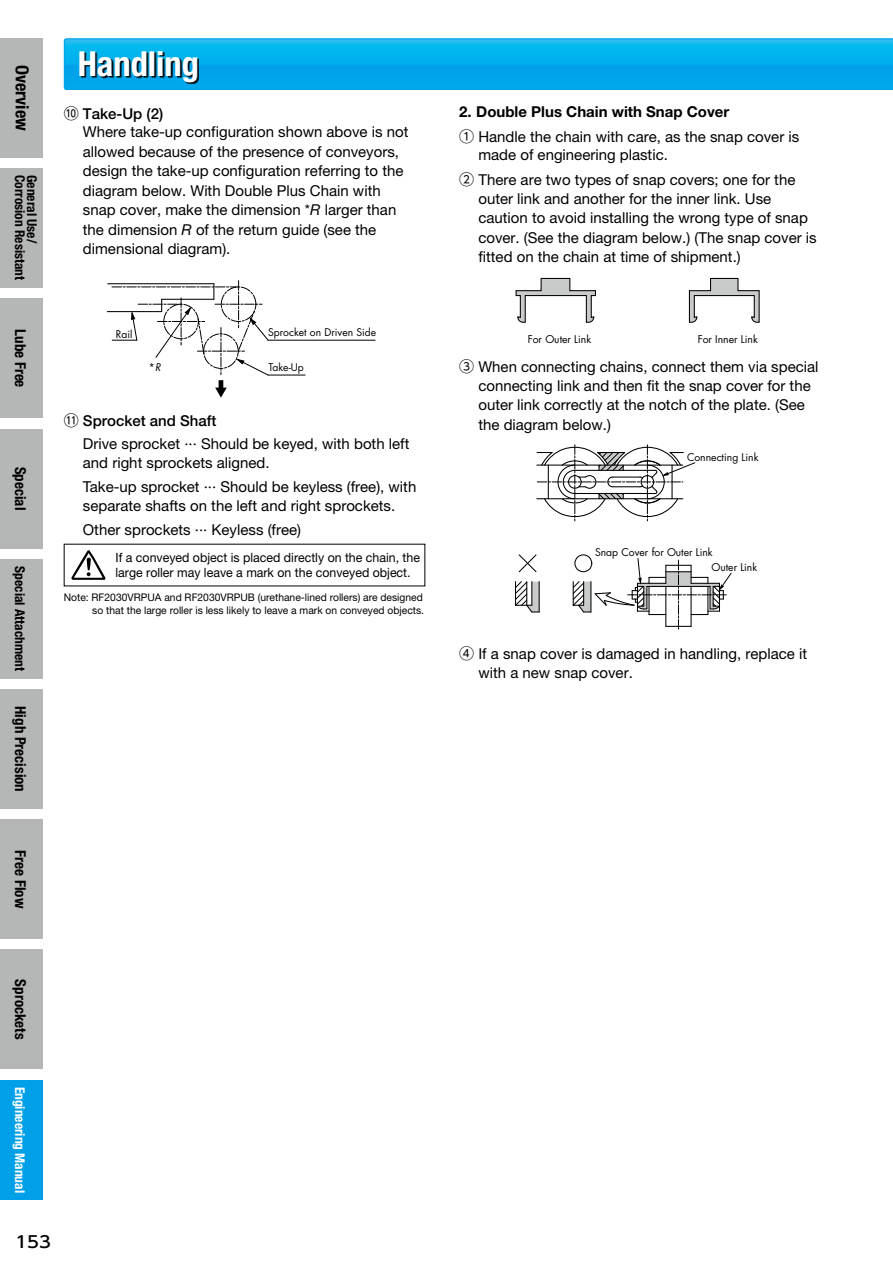
<style>
.page{position:relative;width:893px;height:1263px;background:#fff}
.page>*{position:absolute;margin:0;border:0;box-sizing:border-box;transform-origin:0 0}
.t1{font:700 condensed 34.5px "Helvetica Neue LT Std";color:#fff}
.t2{font:700 condensed 18px "Helvetica Neue LT Std";color:#000}
.t3{font:500 16.2px "UD Shin Go Pro";color:#000;scale:1.11 1}
.t4{font:15px/19.4px "Helvetica Neue LT Std";color:#000}
.t5{font:700 condensed 15px "Helvetica Neue LT Std";color:#000}
.t6{font:700 condensed 13.5px "Helvetica Neue LT Std";color:#000}
.t7{font:700 condensed 13.5px "Helvetica Neue LT Std";color:#fff}
.t8{font:12.75px/15px "Helvetica Neue LT Std";color:#000}
.t9{font:10.5px/13.5px "Helvetica Neue LT Std";color:#000;text-align:right}
.t10{font:10.5px "Futura Std";color:#000}
.t11{font:10.35px/15.6px "Futura Std";color:#000}
.s1{font-family:"UD Shin Go Pro"}
.s2{font-weight:500}
.s3{font-style:italic}
.s4{font-weight:700}
</style>
<div class="page">
<div style="left:0;top:168px;width:43px;height:120px;background:#b5b6b6"></div>
<div style="left:0;top:38px;width:43px;height:119px;background:#b5b6b6"></div>
<div style="left:0;top:299px;width:43px;height:119px;background:#b5b6b6"></div>
<div style="left:0;top:429px;width:43px;height:119px;background:#b5b6b6"></div>
<div style="left:0;top:559px;width:43px;height:119px;background:#b5b6b6"></div>
<div style="left:0;top:689px;width:43px;height:119px;background:#b5b6b6"></div>
<div style="left:0;top:820px;width:43px;height:119px;background:#b5b6b6"></div>
<div style="left:0;top:950px;width:43px;height:119px;background:#b5b6b6"></div>
<div style="left:0;top:1080px;width:43px;height:119px;background:#00a0e9"></div>
<hr style="left:107px;top:311px;width:55px;height:1px;background:#000">
<hr style="left:108px;top:283px;width:106px;height:1px;background:#000">
<hr style="left:268px;top:340px;width:107px;height:1px;background:#000">
<hr style="left:268px;top:375px;width:37px;height:1px;background:#000">
<svg style="left:112px;top:281px;width:157px;height:117px"></svg>
<svg style="left:71px;top:550px;width:35px;height:30px"></svg>
<svg style="left:688px;top:277px;width:72px;height:46px"></svg>
<svg style="left:515px;top:277px;width:81px;height:46px"></svg>
<svg style="left:537px;top:445px;width:158px;height:76px"></svg>
<svg style="left:518px;top:554px;width:19px;height:19px"></svg>
<hr style="left:539px;top:582px;width:1px;height:30px;background:#000">
<svg style="left:572px;top:554px;width:160px;height:76px"></svg>
<svg style="left:515px;top:581px;width:24px;height:32px"></svg>
<svg style="left:64px;top:38px;width:829px;height:52px;background:#04a7e3"></svg>
<p class="t2" style="left:33px;top:65px;width:67px;rotate:90deg">Overview</p>
<p class="t6" style="left:28px;top:175px;width:107px;rotate:90deg">Corrosion Resistant</p>
<p class="t6" style="left:40px;top:175px;width:70px;rotate:90deg">General Use/</p>
<p class="t5" style="left:30px;top:329px;width:60px;rotate:90deg">Lube Free</p>
<p class="t5" style="left:30px;top:467px;width:45px;rotate:90deg">Special</p>
<p class="t6" style="left:28px;top:566px;width:106px;rotate:90deg">Special Attachment</p>
<p class="t5" style="left:30px;top:706px;width:87px;rotate:90deg">High Precision</p>
<p class="t5" style="left:30px;top:850px;width:59px;rotate:90deg">Free Flow</p>
<h1 class="t1" style="left:78px;top:42px;width:123px">Handling</h1>
<p class="t4" style="left:83px;top:103px;width:327px;text-indent:-19px"><span class="s1">⑩</span> <span class="s2">Take-Up (2)<br></span>Where take-up configuration shown above is not allowed because of the presence of conveyors, design the take-up configuration referring to the diagram below. With Double Plus Chain with snap cover, make the dimension *<span class="s3">R</span> larger than the dimension <span class="s3">R</span> of the return guide (see the dimensional diagram).</p>
<p class="t11" style="left:116px;top:326px;width:18px">Rail</p>
<p class="t11" style="left:268px;top:325px;width:110px">Sprocket on Driven Side</p>
<p class="t11" style="left:149px;top:359px;width:13px">*<span class="s3">R</span></p>
<p class="t11" style="left:269px;top:360px;width:37px">Take-Up</p>
<p class="t4" style="left:83px;top:409px;width:328px;line-height:23px;text-indent:-19px"><span class="s1">⑪</span> <span class="s2">Sprocket and Shaft<br></span>Drive sprocket ··· Should be keyed, with both left</p>
<p class="t4" style="left:83px;top:451px;width:335px;line-height:23.7px">and right sprockets aligned.<br>Take-up sprocket ··· Should be keyless (free), with</p>
<p class="t4" style="left:83px;top:494px;width:314px;line-height:23.7px">separate shafts on the left and right sprockets.<br>Other sprockets ··· Keyless (free)</p>
<p class="t8" style="left:116px;top:549px;width:306px">If a conveyed object is placed directly on the chain, the large roller may leave a mark on the conveyed object.</p>
<p class="t9" style="left:64px;top:590px;width:362px">Note: RF2030VRPUA and RF2030VRPUB (urethane-lined rollers) are designed so that the large roller is less likely to leave a mark on conveyed objects.</p>
<p class="t5" style="left:30px;top:979px;width:61px;rotate:90deg">Sprockets</p>
<p class="t7" style="left:28px;top:1086px;width:108px;rotate:90deg">Engineering Manual</p>
<p class="t3" style="left:15px;top:1229px;width:34px">153</p>
<p class="t4" style="left:459px;top:99px;width:342px;line-height:24.5px"><span class="s4">2. Double Plus Chain with Snap Cover<br></span><span class="s1">①</span> Handle the chain with care, as the snap cover is</p>
<p class="t4" style="left:459px;top:142px;width:338px;line-height:24.5px;text-indent:19px">made of engineering plastic.<br><span class="s1">②</span> There are two types of snap covers; one for the</p>
<p class="t4" style="left:478px;top:188px;width:340px">outer link and another for the inner link. Use caution to avoid installing the wrong type of snap cover. (See the diagram below.) (The snap cover is fitted on the chain at time of shipment.)</p>
<p class="t10" style="left:528px;top:333px;width:65px">For Outer Link</p>
<p class="t10" style="left:698px;top:333px;width:62px">For Inner Link</p>
<p class="t4" style="left:478px;top:357px;width:342px;text-indent:-19px"><span class="s1">③</span> When connecting chains, connect them via special connecting link and then fit the snap cover for the outer link correctly at the notch of the plate. (See the diagram below.)</p>
<p class="t11" style="left:687px;top:449px;width:73px">Connecting Link</p>
<p class="t11" style="left:711px;top:544px;width:47px;text-indent:-117px">Snap Cover for Outer Link<br>Outer Link</p>
<p class="t4" style="left:478px;top:644px;width:330px;line-height:18.8px;text-indent:-19px"><span class="s1">④</span> If a snap cover is damaged in handling, replace it with a new snap cover.</p>
</div>
